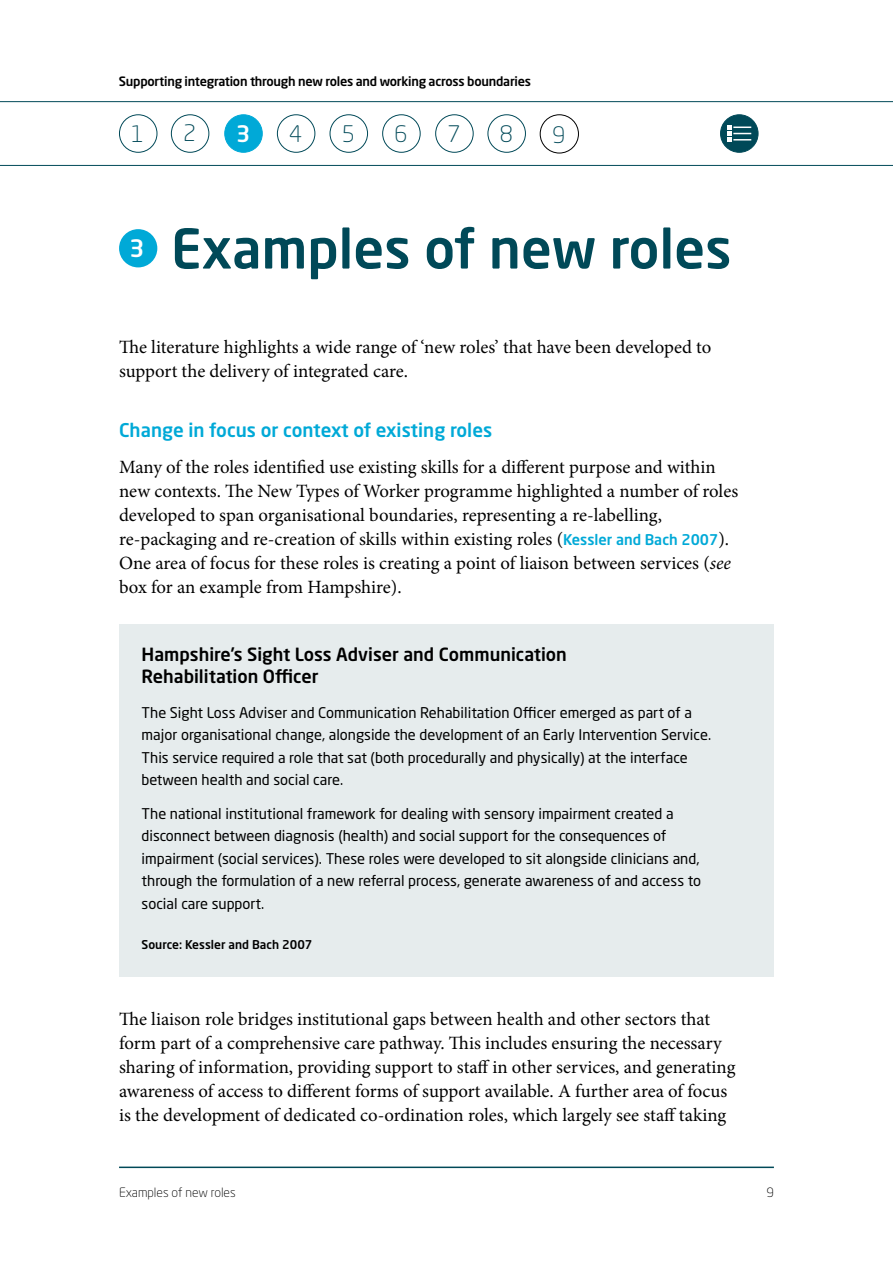
<style>
.page{position:relative;width:893px;height:1263px;background:#fff}
.page>*{position:absolute;margin:0;border:0;box-sizing:border-box;transform-origin:0 0}
.Chapter_title{font:500 54px "Neo Sans Std";color:#004958}
.t1{font:500 23.7px "Neo Sans Std";color:#fff}
.Navigation__chapte{font:300 22.5px "Neo Sans Std";color:#004958}
.Navigation__chapte-2{font:500 22.5px "Neo Sans Std";color:#fff}
.Body{font:18.75px/24px "Minion Pro";color:#000}
.Subhead_A{font:500 18.75px "Neo Sans Std";color:#00a9d7}
.Box_title{font:500 18px/22.5px "Neo Sans Std";color:#000}
.Box_body{font:14.7px/22.5px "Neo Sans Std";color:#000}
.t2{font:500 12.75px "Neo Sans Std";letter-spacing:-.015em;color:#000}
.Running_footer__ch{font:300 12.75px "Neo Sans Std";color:#000}
.Box_source{font:500 12px "Neo Sans Std";color:#000}
.s1{font-family:"Neo Sans Std";font-weight:500;font-size:14.7px;color:#00a9d7}
.s2{font-style:italic}
</style>
<div class="page">
<hr style="left:0;top:165px;width:893px;height:1px;background:#004958">
<hr style="left:0;top:101px;width:893px;height:1px;background:#004958">
<div style="left:720px;top:115px;width:38px;height:37px;background:#004958;border-radius:50%"></div>
<div style="left:720px;top:114px;width:38px;height:39px;border:1px solid #004958;border-radius:50%"></div>
<svg style="left:727px;top:125px;width:24px;height:17px"></svg>
<hr style="left:119px;top:1166px;width:655px;height:2px;background:#004958">
<div style="left:225px;top:115px;width:37px;height:37px;background:#00a9d7;border-radius:50%"></div>
<div style="left:224px;top:114px;width:39px;height:39px;border:1px solid #00a9d7;border-radius:50%"></div>
<div style="left:119px;top:114px;width:38px;height:39px;border:1px solid #004958;border-radius:50%"></div>
<div style="left:277px;top:114px;width:38px;height:39px;border:1px solid #004958;border-radius:50%"></div>
<div style="left:171px;top:114px;width:38px;height:39px;border:1px solid #004958;border-radius:50%"></div>
<div style="left:330px;top:114px;width:38px;height:39px;border:1px solid #004958;border-radius:50%"></div>
<div style="left:382px;top:114px;width:39px;height:39px;border:1px solid #004958;border-radius:50%"></div>
<div style="left:435px;top:114px;width:39px;height:39px;border:1px solid #004958;border-radius:50%"></div>
<div style="left:540px;top:114px;width:39px;height:39px;border:1px solid #000;border-radius:50%"></div>
<div style="left:488px;top:114px;width:38px;height:39px;border:1px solid #004958;border-radius:50%"></div>
<div style="left:119px;top:229px;width:38px;height:38px;background:#00a9d7;border-radius:50%"></div>
<div style="left:119px;top:624px;width:655px;height:353px;background:#e6eced"></div>
<p class="t2" style="left:119px;top:74px;width:414px">Supporting integration through new roles and working across boundaries</p>
<p class="Navigation__chapte" style="left:131px;top:121px;width:15px">1</p>
<p class="Navigation__chapte" style="left:183px;top:120px;width:15px">2</p>
<p class="Navigation__chapte-2" style="left:236px;top:120px;width:16px">3</p>
<p class="Navigation__chapte" style="left:289px;top:121px;width:15px">4</p>
<p class="Navigation__chapte" style="left:342px;top:121px;width:15px">5</p>
<p class="Navigation__chapte" style="left:394px;top:121px;width:15px">6</p>
<p class="Navigation__chapte" style="left:447px;top:121px;width:15px">7</p>
<p class="Navigation__chapte" style="left:500px;top:121px;width:15px">8</p>
<p class="Navigation__chapte" style="left:552px;top:121px;width:15px">9</p>
<p class="t1" style="left:130px;top:234px;width:16px">3</p>
<p class="Chapter_title" style="left:171px;top:215px;width:562px">Examples of new roles</p>
<p class="Body" style="left:119px;top:335px;width:594px">The literature highlights a wide range of ‘new roles’ that have been developed to support the delivery of integrated care.</p>
<p class="Subhead_A" style="left:119px;top:418px;width:375px">Change in focus or context of existing roles</p>
<p class="Body" style="left:119px;top:455px;width:621px">Many of the roles identified use existing skills for a different purpose and within new contexts. The New Types of Worker programme highlighted a number of roles developed to span organisational boundaries, representing a re-labelling, re-packaging and re-creation of skills within existing roles (<span class="s1">Kessler and Bach 2007</span>).<br>One area of focus for these roles is creating a point of liaison between services (<span class="s2">see </span>box for an example from Hampshire).</p>
<p class="Box_title" style="left:142px;top:642px;width:427px">Hampshire’s Sight Loss Adviser and Communication<br>Rehabilitation Officer</p>
<p class="Box_body" style="left:142px;top:701px;width:571px">The Sight Loss Adviser and Communication Rehabilitation Officer emerged as part of a major organisational change, alongside the development of an Early Intervention Service.<br>This service required a role that sat (both procedurally and physically) at the interface between health and social care.</p>
<p class="Box_body" style="left:142px;top:802px;width:561px">The national institutional framework for dealing with sensory impairment created a disconnect between diagnosis (health) and social support for the consequences of impairment (social services). These roles were developed to sit alongside clinicians and, through the formulation of a new referral process, generate awareness of and access to social care support.</p>
<p class="Box_source" style="left:142px;top:937px;width:172px">Source: Kessler and Bach 2007</p>
<p class="Body" style="left:119px;top:1007px;width:618px">The liaison role bridges institutional gaps between health and other sectors that form part of a comprehensive care pathway. This includes ensuring the necessary sharing of information, providing support to staff in other services, and generating awareness of access to different forms of support available. A further area of focus is the development of dedicated co-ordination roles, which largely see staff taking</p>
<p class="Running_footer__ch" style="left:119px;top:1185px;width:118px">Examples of new roles</p>
<p class="Running_footer__ch" style="left:766px;top:1185px;width:9px">9</p>
</div>
